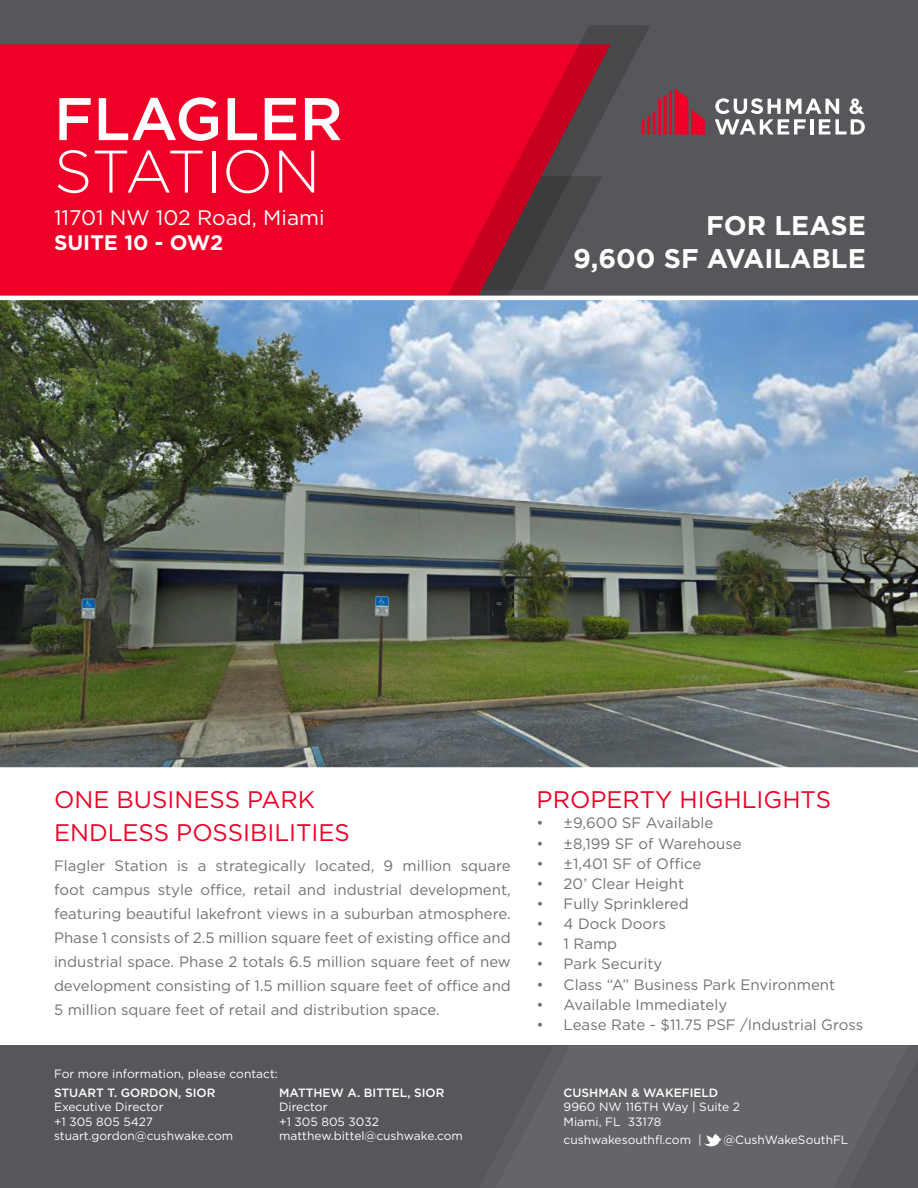
<style>
.page{position:relative;width:918px;height:1188px;background:#fff}
.page>*{position:absolute;margin:0;border:0;box-sizing:border-box;transform-origin:0 0}
.t1{font:500 60px "Gotham";color:#fff}
.t2{font:300 60px "Gotham";letter-spacing:-.005em;color:#fff}
.t3{font:700 27px "Gotham";color:#fff}
.t4{font:24px/32.4px "Gotham";color:#ef0027}
.t5{font:21px "Gotham";color:#fff}
.t6{font:700 21px "Gotham";color:#fff}
.t7{font:15px/24px "Gotham";color:#717271;text-align:justify}
.t8{font:12px "Gotham";color:#fff}
.t9{font:500 12px "Gotham";color:#fff}
</style>
<div class="page">
<div style="left:0;top:1045px;width:918px;height:143px;background:#55575a"></div>
<svg style="left:496px;top:1046px;width:412px;height:142px;fill:#646568"></svg>
<div style="left:0;top:0;width:918px;height:363px;background:#55575a"></div>
<div style="left:0;top:44px;width:446px;height:252px;background:#ef0027"></div>
<svg style="left:446px;top:25px;width:206px;height:271px"></svg>
<svg style="left:480px;top:176px;width:124px;height:115px"></svg>
<img style="left:0;top:296px;width:918px;height:472px">
<svg style="left:704px;top:1134px;width:18px;height:13px"></svg>
<svg style="left:642px;top:88px;width:63px;height:47px"></svg>
<svg style="left:715px;top:98px;width:150px;height:37px"></svg>
<p class="t1" style="left:54px;top:80px;width:290px">FLAGLER</p>
<p class="t2" style="left:54px;top:133px;width:268px">STATION</p>
<p class="t5" style="left:54px;top:204px;width:272px">11701 NW 102 Road, Miami</p>
<p class="t6" style="left:54px;top:229px;width:171px">SUITE 10 - OW2</p>
<p class="t3" style="left:706px;top:208px;width:161px">FOR LEASE</p>
<p class="t3" style="left:573px;top:240px;width:294px">9,600 SF AVAILABLE</p>
<p class="t4" style="left:54px;top:783px;width:297px">ONE BUSINESS PARK<br>ENDLESS POSSIBILITIES</p>
<p class="t7" style="left:54px;top:854px;width:458px">Flagler Station is a strategically located, 9 million square foot campus style office, retail and industrial development, featuring beautiful lakefront views in a suburban atmosphere.<br>Phase 1 consists of 2.5 million square feet of existing office and industrial space. Phase 2 totals 6.5 million square feet of new development consisting of 1.5 million square feet of office and 5 million square feet of retail and distribution space.</p>
<p class="t8" style="left:54px;top:1066px;width:225px">For more information, please contact:</p>
<p class="t9" style="left:54px;top:1085px;width:163px">STUART T. GORDON, SIOR</p>
<p class="t8" style="left:54px;top:1099px;width:111px">Executive Director</p>
<p class="t8" style="left:54px;top:1114px;width:100px">+1 305 805 5427</p>
<p class="t8" style="left:54px;top:1128px;width:181px">stuart.gordon@cushwake.com</p>
<p class="t9" style="left:279px;top:1085px;width:167px">MATTHEW A. BITTEL, SIOR</p>
<p class="t8" style="left:279px;top:1099px;width:50px">Director</p>
<p class="t8" style="left:279px;top:1114px;width:101px">+1 305 805 3032</p>
<p class="t8" style="left:279px;top:1128px;width:185px">matthew.bittel@cushwake.com</p>
<p class="t4" style="left:537px;top:783px;width:296px">PROPERTY HIGHLIGHTS</p>
<p class="t7" style="left:537px;top:811px;width:178px">• ±9,600 SF Available</p>
<p class="t7" style="left:537px;top:831px;width:207px">• ±8,199 SF of Warehouse</p>
<p class="t7" style="left:537px;top:851px;width:166px">• ±1,401 SF of Office</p>
<p class="t7" style="left:537px;top:871px;width:149px">• 20’ Clear Height</p>
<p class="t7" style="left:537px;top:891px;width:154px">• Fully Sprinklered</p>
<p class="t7" style="left:537px;top:912px;width:131px">• 4 Dock Doors</p>
<p class="t7" style="left:537px;top:932px;width:82px">• 1 Ramp</p>
<p class="t7" style="left:537px;top:952px;width:127px">• Park Security</p>
<p class="t7" style="left:537px;top:972px;width:300px">• Class “A” Business Park Environment</p>
<p class="t7" style="left:537px;top:992px;width:192px">• Available Immediately</p>
<p class="t7" style="left:537px;top:1012px;width:328px">• Lease Rate - $11.75 PSF /Industrial Gross</p>
<p class="t9" style="left:564px;top:1085px;width:156px">CUSHMAN &amp; WAKEFIELD</p>
<p class="t8" style="left:564px;top:1099px;width:178px">9960 NW 116TH Way | Suite 2</p>
<p class="t8" style="left:564px;top:1114px;width:99px">Miami, FL 33178</p>
<p class="t8" style="left:564px;top:1132px;width:140px">cushwakesouthfl.com |</p>
<p class="t8" style="left:724px;top:1132px;width:126px">@CushWakeSouthFL</p>
</div>
